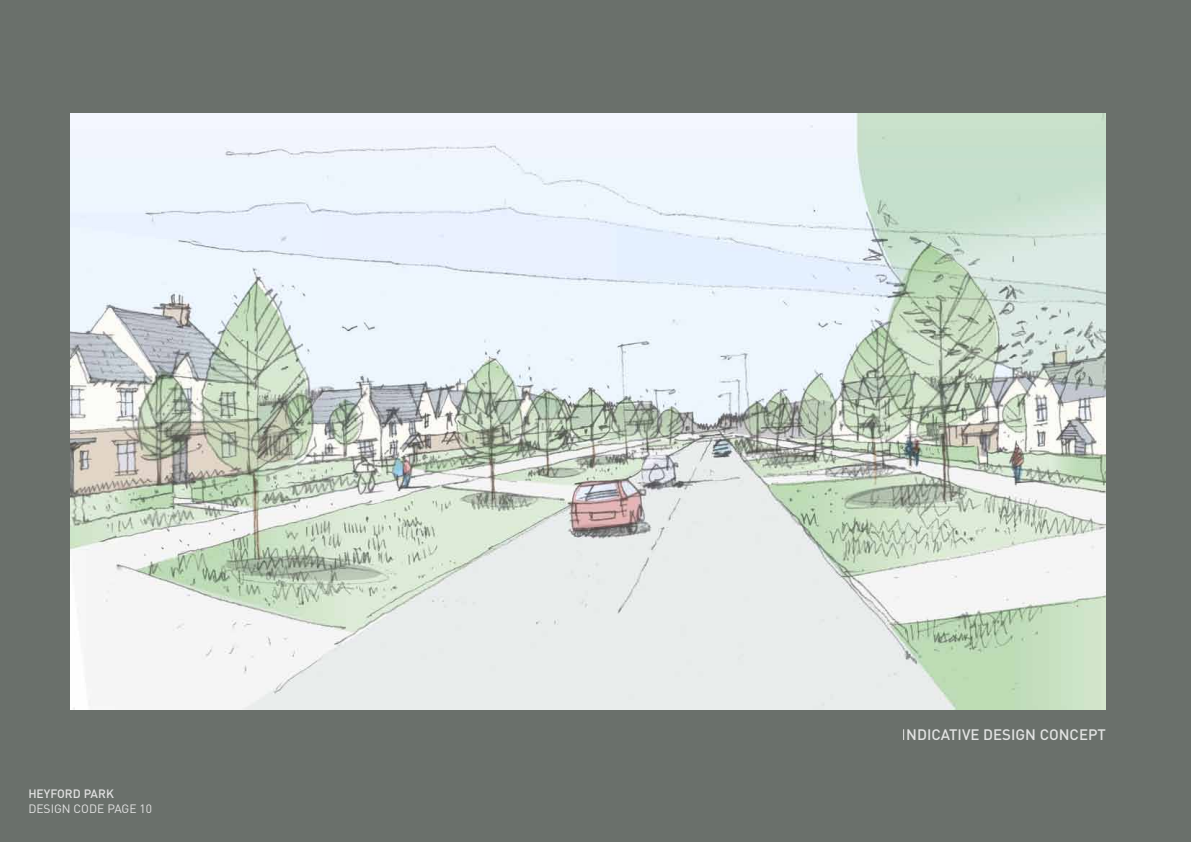
<style>
.page{position:relative;width:1191px;height:842px;background:#6a706b}
.page>*{position:absolute;margin:0;border:0;box-sizing:border-box;transform-origin:0 0}
.t1{font:500 15px "DIN";color:#fff}
.t2{font:12px "DIN";color:#e2e2e2}
.t3{font:500 12px "DIN";color:#e2e2e2}
.t4{font:500 12px "DIN";color:#f0f2ee}
</style>
<div class="page">
<img style="left:71px;top:113px;width:1035px;height:596px">
<p class="t3" style="left:28px;top:786px;width:87px">HEYFORD PARK</p>
<p class="t2" style="left:28px;top:801px;width:125px">DESIGN CODE PAGE 10</p>
<p class="t4" style="left:28px;top:800px;width:87px">H YFORD PARK</p>
<p class="t1" style="left:902px;top:725px;width:206px">INDICATIVE DESIGN CONCEPT</p>
</div>
